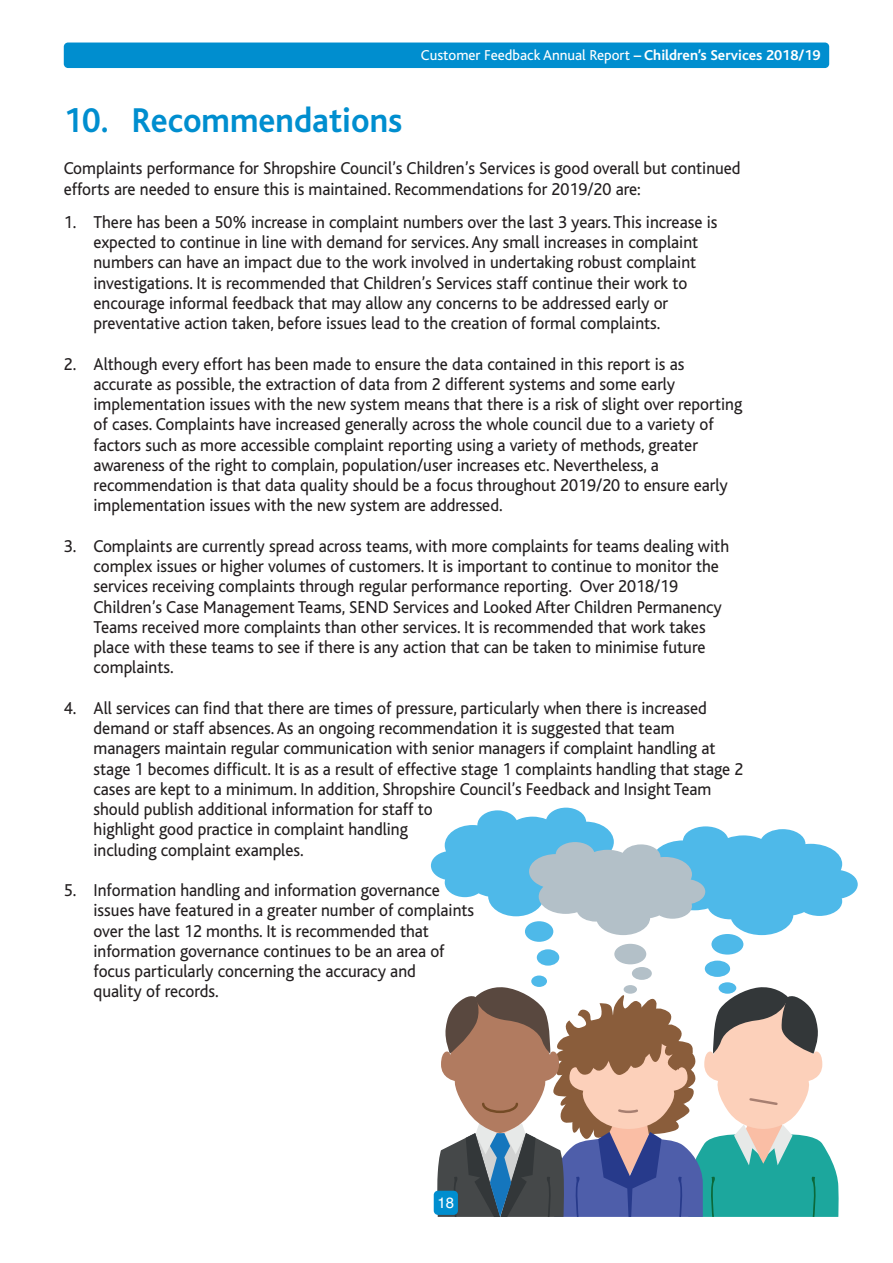
<style>
.page{position:relative;width:893px;height:1263px;background:#fff}
.page>*{position:absolute;margin:0;border:0;box-sizing:border-box;transform-origin:0 0}
.t1{font:700 36px "Bliss";color:#008ecf;scale:.95 1}
.t2{font:18px/20.2px "Bliss";color:#231f20;scale:.95 1}
.t3{font:15px "Bliss";color:#fff}
.t4{font:15px "Helvetica";color:#fff}
.s1{font-weight:700}
</style>
<div class="page">
<svg style="left:437px;top:986px;width:402px;height:231px"></svg>
<div style="left:531px;top:975px;width:16px;height:12px;background:#4eb9e9;border-radius:50%"></div>
<div style="left:537px;top:949px;width:22px;height:17px;background:#4eb9e9;border-radius:50%"></div>
<div style="left:525px;top:921px;width:28px;height:21px;background:#4eb9e9;border-radius:50%"></div>
<div style="left:719px;top:982px;width:17px;height:12px;background:#4eb9e9;border-radius:50%"></div>
<div style="left:705px;top:960px;width:25px;height:17px;background:#4eb9e9;border-radius:50%"></div>
<div style="left:711px;top:934px;width:32px;height:20px;background:#4eb9e9;border-radius:50%"></div>
<div style="left:614px;top:944px;width:32px;height:20px;background:#b3c0c8;border-radius:50%"></div>
<div style="left:632px;top:967px;width:20px;height:13px;background:#b3c0c8;border-radius:50%"></div>
<div style="left:624px;top:985px;width:13px;height:9px;background:#b3c0c8;border-radius:50%"></div>
<svg style="left:431px;top:808px;width:427px;height:127px"></svg>
<div style="left:64px;top:43px;width:765px;height:25px;background:#008ecf;border-radius:4px"></div>
<div style="left:434px;top:1191px;width:24px;height:24px;background:#008ecf;border-radius:4px"></div>
<p class="t3" style="left:421px;top:50px;width:401px">Customer Feedback Annual Report <span class="s1">– Children’s Services 2018/19</span></p>
<h1 class="t1" style="left:64px;top:106px;width:358px">10. Recommendations</h1>
<p class="t2" style="left:64px;top:159px;width:714px;line-height:21px">Complaints performance for Shropshire Council’s Children’s Services is good overall but continued efforts are needed to ensure this is maintained. Recommendations for 2019/20 are:</p>
<p class="t2" style="left:94px;top:214px;width:658px;text-indent:-30px">1. There has been a 50% increase in complaint numbers over the last 3 years. This increase is expected to continue in line with demand for services.Any small increases in complaint numbers can have an impact due to the work involved in undertaking robust complaint investigations. It is recommended that Children’s Services staff continue their work to encourage informal feedback that may allow any concerns to be addressed early or preventative action taken, before issues lead to the creation of formal complaints.</p>
<p class="t2" style="left:94px;top:356px;width:684px;text-indent:-30px">2. Although every effort has been made to ensure the data contained in this report is as accurate as possible, the extraction of data from 2 different systems and some early implementation issues with the new system means that there is a risk of slight over reporting of cases. Complaints have increased generally across the whole council due to a variety of factors such as more accessible complaint reporting using a variety of methods, greater awareness of the right to complain, population/user increases etc. Nevertheless, a recommendation is that data quality should be a focus throughout 2019/20 to ensure early implementation issues with the new system are addressed.</p>
<p class="t2" style="left:94px;top:538px;width:671px;text-indent:-30px">3. Complaints are currently spread across teams, with more complaints for teams dealing with complex issues or higher volumes of customers. It is important to continue to monitor the services receiving complaints through regular performance reporting. Over 2018/19<br>Children’s Case Management Teams, SEND Services and Looked After Children Permanency Teams received more complaints than other services. It is recommended that work takes place with these teams to see if there is any action that can be taken to minimise future complaints.</p>
<p class="t2" style="left:94px;top:700px;width:686px;text-indent:-30px">4. All services can find that there are times of pressure, particularly when there is increased demand or staff absences.As an ongoing recommendation it is suggested that team managers maintain regular communication with senior managers if complaint handling at stage 1 becomes difficult. It is as a result of effective stage 1 complaints handling that stage 2 cases are kept to a minimum. In addition, Shropshire Council’s Feedback and Insight Team should publish additional information for staff to<br>highlight good practice in complaint handling<br>including complaint examples.</p>
<p class="t2" style="left:94px;top:882px;width:402px;text-indent:-30px">5. Information handling and information governance issues have featured in a greater number of complaints over the last 12 months. It is recommended that information governance continues to be an area of focus particularly concerning the accuracy and<br>quality of records.</p>
<p class="t4" style="left:437px;top:1194px;width:18px">18</p>
</div>
